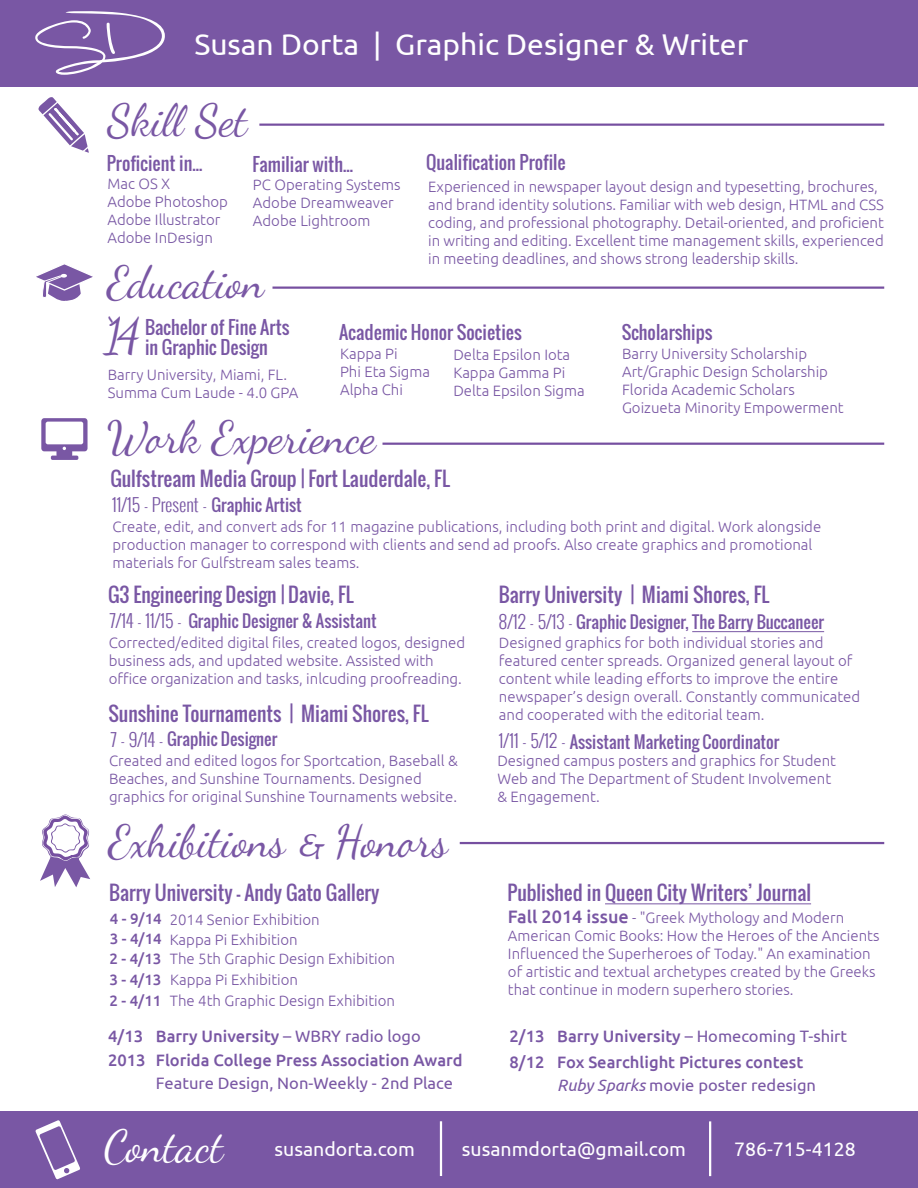
<style>
.page{position:relative;width:918px;height:1188px;background:#fff}
.page>*{position:absolute;margin:0;border:0;box-sizing:border-box;transform-origin:0 0}
.t1{font:48.3px "Dancing Script";color:#7957a4}
.t2{font:45px "Dancing Script";color:#7957a4}
.t3{font:45px "Dancing Script";color:#fff}
.t4{font:30px "Ubuntu";color:#fff}
.t5{font:19.5px "Oswald";color:#7957a4}
.t6{font:19.5px "Ubuntu";color:#fff}
.t7{font:18px/20.4px "Oswald";color:#7957a4}
.t8{font:300 18px "Oswald";color:#7957a4}
.t9{font:500 16.5px/22.8px "Ubuntu";color:#7957a4}
.t10{font:16.5px "Oswald";color:#7957a4}
.t11{font:16.5px "Ubuntu";color:#7957a4}
.t12{font:300 15px/18px "Ubuntu";color:#7957a4}
.t13{font:300 15px/18px "Ubuntu";color:#7857a4}
.s1{font-weight:400;font-size:16.5px}
.s2{font-weight:300;font-size:18px}
.s3{font-family:"Lucida Handwriting";font-style:italic;font-size:30px}
.s4{font-weight:500}
.s5{font-weight:500;font-size:18px}
.s6{font-weight:400}
.s7{font-weight:400;font-style:italic}
</style>
<div class="page">
<div style="left:0;top:0;width:918px;height:87px;background:#7957a4"></div>
<div style="left:0;top:1112px;width:918px;height:76px;background:#7957a4"></div>
<hr style="left:259px;top:124px;width:625px;height:2px;background:#764fa0">
<hr style="left:272px;top:287px;width:612px;height:2px;background:#764fa0">
<hr style="left:383px;top:443px;width:501px;height:2px;background:#764fa0">
<svg style="left:35px;top:11px;width:130px;height:64px"></svg>
<hr style="left:605px;top:903px;width:206px;height:1px;background:#7957a4">
<hr style="left:692px;top:631px;width:132px;height:1px;background:#7957a4">
<svg style="left:36px;top:264px;width:57px;height:37px"></svg>
<svg style="left:38px;top:97px;width:51px;height:56px"></svg>
<svg style="left:35px;top:1120px;width:45px;height:59px"></svg>
<hr style="left:440px;top:1121px;width:2px;height:55px;background:#fff">
<hr style="left:709px;top:1121px;width:2px;height:55px;background:#fff">
<svg style="left:41px;top:418px;width:47px;height:42px"></svg>
<hr style="left:460px;top:842px;width:424px;height:2px;background:#764fa0">
<svg style="left:40px;top:814px;width:50px;height:73px"></svg>
<h3 class="t4" style="left:194px;top:26px;width:555px">Susan Dorta | Graphic Designer &amp; Writer</h3>
<h2 class="t2" style="left:108px;top:94px;width:141px">Skill Set</h2>
<p class="t7" style="left:107px;top:153px;width:97px">Proficient in...</p>
<p class="t7" style="left:426px;top:152px;width:141px">Qualification Profile</p>
<p class="t13" style="left:253px;top:176px;width:149px">PC Operating Systems<br>Adobe Dreamweaver<br>Adobe Lightroom</p>
<p class="t12" style="left:428px;top:178px;width:457px">Experienced in newspaper layout design and typesetting, brochures, and brand identity solutions. Familiar with web design, HTML and CSS coding, and professional photography. Detail-oriented, and proficient in writing and editing. Excellent time management skills, experienced in meeting deadlines, and shows strong leadership skills.</p>
<p class="t7" style="left:252px;top:154px;width:102px">Familiar with...</p>
<p class="t13" style="left:107px;top:175px;width:122px">Mac OS X<br>Adobe Photoshop<br>Adobe Illustrator<br>Adobe InDesign</p>
<h2 class="t2" style="left:107px;top:255px;width:158px">Education</h2>
<p class="t7" style="left:145px;top:317px;width:146px">Bachelor of Fine Arts in Graphic Design</p>
<p class="t7" style="left:339px;top:322px;width:184px">Academic Honor Societies</p>
<p class="t12" style="left:108px;top:365px;width:192px">Barry University, Miami, FL.<br>Summa Cum Laude - 4.0 GPA</p>
<h1 class="t1" style="left:103px;top:307px;width:40px">‘14</h1>
<p class="t7" style="left:622px;top:322px;width:92px">Scholarships</p>
<p class="t12" style="left:622px;top:345px;width:223px">Barry University Scholarship<br>Art/Graphic Design Scholarship<br>Florida Academic Scholars<br>Goizueta Minority Empowerment</p>
<p class="t12" style="left:340px;top:345px;width:92px">Kappa Pi<br>Phi Eta Sigma<br>Alpha Chi</p>
<p class="t12" style="left:453px;top:345px;width:133px">Delta Epsilon Iota<br>Kappa Gamma Pi<br>Delta Epsilon Sigma</p>
<h2 class="t2" style="left:107px;top:410px;width:270px">Work Experience</h2>
<h3 class="t5" style="left:111px;top:464px;width:341px">Gulfstream Media Group | Fort Lauderdale, FL</h3>
<p class="t8" style="left:112px;top:492px;width:191px">11/15 - Present - <span class="s1">Graphic Artist</span></p>
<p class="t12" style="left:112px;top:517px;width:710px">Create, edit, and convert ads for 11 magazine publications, including both print and digital. Work alongside production manager to correspond with clients and send ad proofs. Also create graphics and promotional materials for Gulfstream sales teams.</p>
<h3 class="t5" style="left:108px;top:580px;width:247px">G3 Engineering Design | Davie, FL</h3>
<p class="t10" style="left:110px;top:609px;width:269px"><span class="s2">7/14 - 11/15 -</span> Graphic Designer &amp; Assistant</p>
<p class="t12" style="left:109px;top:633px;width:358px">Corrected/edited digital files, created logos, designed business ads, and updated website. Assisted with office organization and tasks, inlcuding proofreading.</p>
<h3 class="t5" style="left:108px;top:699px;width:322px">Sunshine Tournaments | Miami Shores, FL</h3>
<p class="t10" style="left:111px;top:727px;width:168px"><span class="s2">7 - 9/14 -</span> Graphic Designer</p>
<p class="t12" style="left:109px;top:751px;width:350px">Created and edited logos for Sportcation, Baseball &amp;<br>Beaches, and Sunshine Tournaments. Designed graphics for original Sunshine Tournaments website.</p>
<h2 class="t2" style="left:109px;top:814px;width:341px">Exhibitions <span class="s3">&amp;</span> Honors</h2>
<h3 class="t5" style="left:499px;top:580px;width:272px">Barry University | Miami Shores, FL</h3>
<p class="t10" style="left:499px;top:610px;width:327px"><span class="s2">8/12 - 5/13 -</span> Graphic Designer, The Barry Buccaneer</p>
<p class="t12" style="left:499px;top:633px;width:363px">Designed graphics for both individual stories and featured center spreads. Organized general layout of content while leading efforts to improve the entire newspaper’s design overall. Constantly communicated and cooperated with the editorial team.</p>
<p class="t10" style="left:499px;top:729px;width:282px"><span class="s2">1/11 - 5/12 -</span> Assistant Marketing Coordinator</p>
<p class="t12" style="left:497px;top:751px;width:340px">Designed campus posters and graphics for Student<br>Web and The Department of Student Involvement &amp; Engagement.</p>
<h3 class="t5" style="left:109px;top:878px;width:272px">Barry University - Andy Gato Gallery</h3>
<h3 class="t5" style="left:507px;top:878px;width:305px">Published in Queen City Writers’ Journal</h3>
<p class="t12" style="left:110px;top:910px;width:211px"><span class="s4">4 - 9/14</span> 2014 Senior Exhibition</p>
<p class="t12" style="left:109px;top:948px;width:287px;line-height:20.9px"><span class="s4">2 - 4/13</span> The 5th Graphic Design Exhibition<br><span class="s4">3 - 4/13</span> Kappa Pi Exhibition<br><span class="s4">2 - 4/11</span> The 4th Graphic Design Exhibition</p>
<p class="t12" style="left:110px;top:930px;width:189px"><span class="s4">3 - 4/14</span> Kappa Pi Exhibition</p>
<p class="t12" style="left:508px;top:908px;width:373px"><span class="s5">Fall 2014 issue</span> - "Greek Mythology and Modern American Comic Books: How the Heroes of the Ancients Influenced the Superheroes of Today." An examination of artistic and textual archetypes created by the Greeks that continue in modern superhero stories.</p>
<p class="t9" style="left:108px;top:1024px;width:314px">4/13 Barry University <span class="s6">– WBRY radio logo</span></p>
<p class="t9" style="left:510px;top:1024px;width:339px">2/13 Barry University <span class="s6">– Homecoming T-shirt</span></p>
<p class="t9" style="left:108px;top:1048px;width:356px">2013 Florida College Press Association Award</p>
<p class="t11" style="left:156px;top:1073px;width:299px">Feature Design, Non-Weekly - 2nd Place</p>
<p class="t9" style="left:557px;top:1051px;width:260px;text-indent:-48px">8/12 Fox Searchlight Pictures contest<br><span class="s7">Ruby Sparks</span> <span class="s6">movie poster redesign</span></p>
<h2 class="t3" style="left:104px;top:1120px;width:121px">Contact</h2>
<h3 class="t6" style="left:274px;top:1137px;width:142px">susandorta.com</h3>
<h3 class="t6" style="left:462px;top:1137px;width:226px">susanmdorta@gmail.com</h3>
<h3 class="t6" style="left:734px;top:1137px;width:123px">786-715-4128</h3>
</div>
